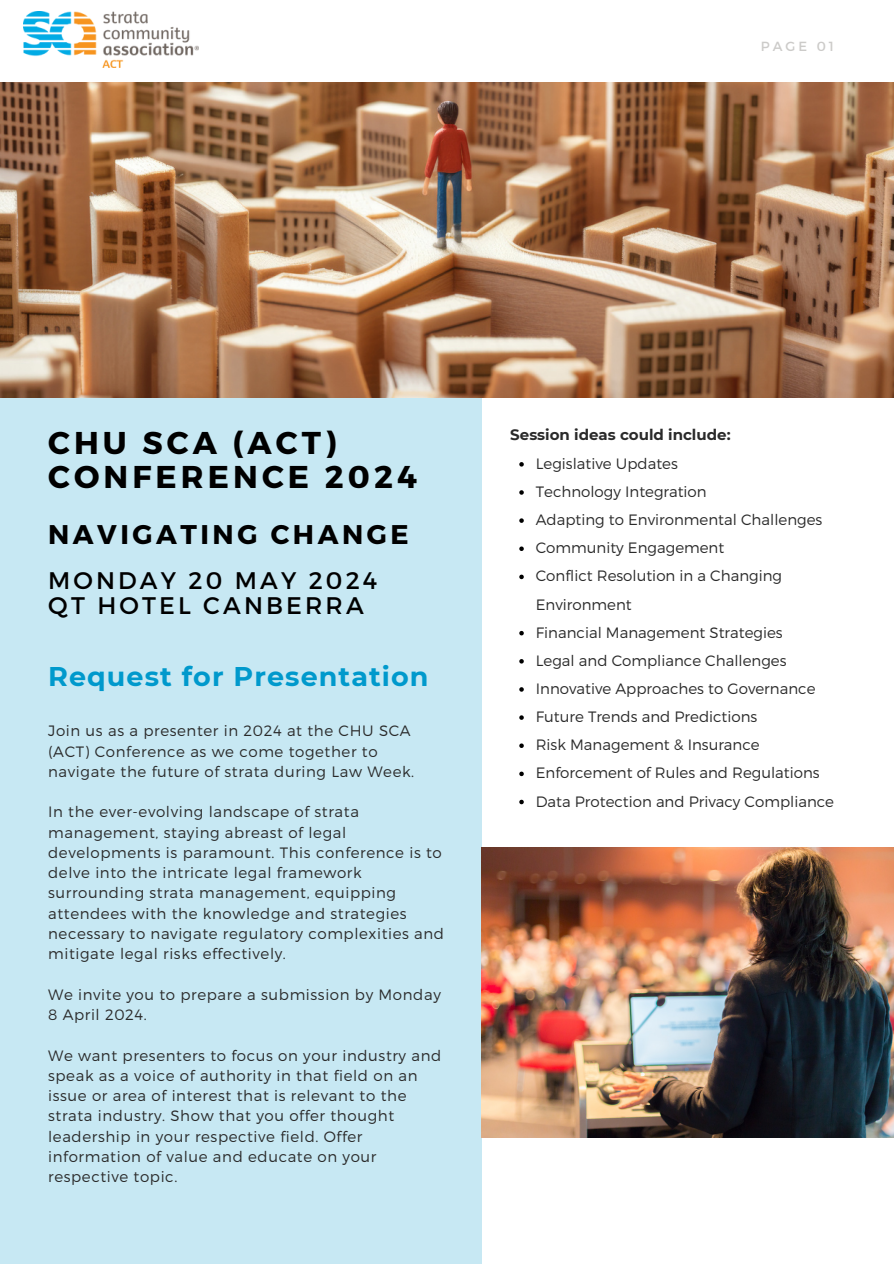
<style>
.page{position:relative;width:894px;height:1264px;background:#fff}
.page>*{position:absolute;margin:0;border:0;box-sizing:border-box;transform-origin:0 0}
.t1{font:700 31.5px/34.8px "Montserrat";letter-spacing:.13em;color:#000}
.t2{font:700 27px "Montserrat";letter-spacing:.04em;color:#09c}
.t3{font:700 27px "Montserrat";letter-spacing:.13em;color:#000}
.t4{font:24px/25.8px "Montserrat";letter-spacing:.13em;color:#000}
.t5{font:300 15px/20.2px "Montserrat";letter-spacing:.04em;color:#2a2a2a}
.t6{font:300 15px/28.2px "Montserrat";color:#2a2a2a}
.t7{font:700 15px "Montserrat";color:#2a2a2a}
.t8{font:13.2px "Montserrat";letter-spacing:.23em;color:#cccbc9}
</style>
<div class="page">
<div style="left:0;top:397px;width:481px;height:865px;background:#c7e8f3"></div>
<img style="left:0;top:83px;width:893px;height:315px">
<img style="left:24px;top:11px;width:174px;height:57px">
<img style="left:482px;top:848px;width:411px;height:289px">
<svg style="left:519px;top:462px;width:4px;height:4px"></svg>
<svg style="left:519px;top:490px;width:4px;height:4px"></svg>
<svg style="left:519px;top:518px;width:4px;height:5px"></svg>
<svg style="left:519px;top:546px;width:4px;height:5px"></svg>
<svg style="left:519px;top:574px;width:4px;height:5px"></svg>
<svg style="left:519px;top:631px;width:4px;height:4px"></svg>
<svg style="left:519px;top:659px;width:4px;height:4px"></svg>
<svg style="left:519px;top:687px;width:4px;height:4px"></svg>
<svg style="left:519px;top:715px;width:4px;height:4px"></svg>
<svg style="left:519px;top:743px;width:4px;height:5px"></svg>
<svg style="left:519px;top:771px;width:4px;height:5px"></svg>
<svg style="left:519px;top:799px;width:4px;height:5px"></svg>
<h6 class="t8" style="left:760px;top:38px;width:75px">PAGE 01</h6>
<p class="t1" style="left:48px;top:423px;width:370px">CHU SCA (ACT)<br>CONFERENCE 2024</p>
<h1 class="t3" style="left:48px;top:516px;width:362px">NAVIGATING CHANGE</h1>
<h2 class="t4" style="left:48px;top:566px;width:330px">MONDAY 20 MAY 2024<br>QT HOTEL CANBERRA</h2>
<h6 class="t2" style="left:48px;top:659px;width:382px">Request for Presentation</h6>
<h4 class="t5" style="left:48px;top:720px;width:367px">Join us as a presenter in 2024 at the CHU SCA (ACT) Conference as we come together to navigate the future of strata during Law Week.</h4>
<h3 class="t5" style="left:48px;top:801px;width:397px">In the ever-evolving landscape of strata management, staying abreast of legal developments is paramount. This conference is to delve into the intricate legal framework surrounding strata management, equipping attendees with the knowledge and strategies necessary to navigate regulatory complexities and mitigate legal risks effectively.</h3>
<h6 class="t5" style="left:48px;top:983px;width:394px">We invite you to prepare a submission by Monday<br>8 April 2024.</h6>
<h6 class="t5" style="left:48px;top:1044px;width:394px">We want presenters to focus on your industry and speak as a voice of authority in that field on an issue or area of interest that is relevant to the strata industry. Show that you offer thought leadership in your respective field. Offer information of value and educate on your respective topic.</h6>
<h5 class="t7" style="left:510px;top:425px;width:222px">Session ideas could include:</h5>
<p class="t6" style="left:535px;top:448px;width:143px">Legislative Updates</p>
<p class="t6" style="left:535px;top:477px;width:172px">Technology Integration</p>
<p class="t6" style="left:535px;top:505px;width:288px">Adapting to Environmental Challenges</p>
<p class="t6" style="left:535px;top:533px;width:190px">Community Engagement</p>
<p class="t6" style="left:535px;top:561px;width:248px">Conflict Resolution in a Changing<br>Environment</p>
<p class="t6" style="left:535px;top:617px;width:248px">Financial Management Strategies</p>
<p class="t6" style="left:535px;top:645px;width:252px">Legal and Compliance Challenges</p>
<p class="t6" style="left:535px;top:673px;width:281px">Innovative Approaches to Governance</p>
<p class="t6" style="left:535px;top:702px;width:223px">Future Trends and Predictions</p>
<p class="t6" style="left:535px;top:730px;width:225px">Risk Management &amp; Insurance</p>
<p class="t6" style="left:535px;top:758px;width:285px">Enforcement of Rules and Regulations</p>
<p class="t6" style="left:535px;top:786px;width:300px">Data Protection and Privacy Compliance</p>
</div>
